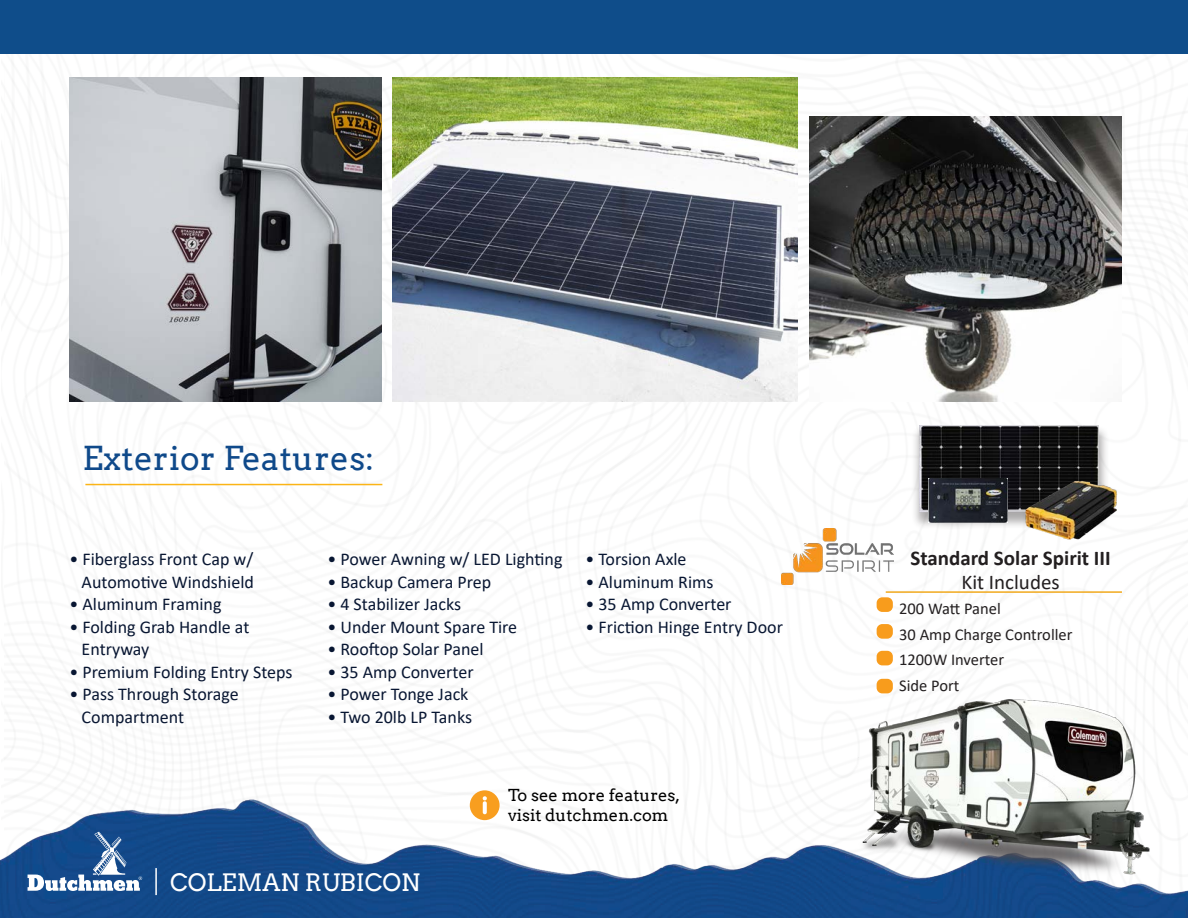
<style>
.page{position:relative;width:1188px;height:918px;background:#fff}
.page>*{position:absolute;margin:0;border:0;box-sizing:border-box;transform-origin:0 0}
.t1{font:33px "Arvo";letter-spacing:.01em;color:#0f498a}
.t2{font:24px "Arvo";color:#fff}
.t3{font:700 21px/24px "Calibri";color:#231f20;text-align:center}
.t4{font:18px/22.5px "Calibri";color:#081632}
.t5{font:16.5px "Calibri";color:#231f20}
.t6{font:16.5px "Arvo";color:#000}
.s1{font-weight:400}
</style>
<div class="page">
<img style="left:4px;top:54px;width:1184px;height:720px">
<img style="left:69px;top:77px;width:313px;height:324px">
<img style="left:810px;top:116px;width:312px;height:285px">
<img style="left:393px;top:77px;width:405px;height:324px">
<img style="left:0;top:774px;width:1188px;height:144px">
<div style="left:0;top:0;width:1188px;height:54px;background:#0f4d8a"></div>
<hr style="left:85px;top:484px;width:297px;height:1px;background:#fbb416">
<img style="left:858px;top:696px;width:295px;height:186px">
<div style="left:470px;top:790px;width:30px;height:30px;background:#f89e1f;border-radius:50%"></div>
<svg style="left:483px;top:796px;width:4px;height:18px"></svg>
<svg style="left:28px;top:831px;width:118px;height:60px"></svg>
<hr style="left:155px;top:868px;width:2px;height:27px;background:#fff">
<hr style="left:886px;top:591px;width:236px;height:2px;background:#f1a91d">
<div style="left:911px;top:425px;width:198px;height:105px;background:#231f20;opacity:.38"></div>
<img style="left:920px;top:426px;width:179px;height:87px">
<img style="left:1022px;top:478px;width:100px;height:64px">
<img style="left:929px;top:478px;width:78px;height:44px">
<div style="left:877px;top:597px;width:16px;height:15px;background:#f89c1c;border-radius:6px"></div>
<div style="left:877px;top:624px;width:16px;height:15px;background:#f89c1c;border-radius:6px"></div>
<div style="left:877px;top:651px;width:16px;height:14px;background:#f89c1c;border-radius:6px"></div>
<div style="left:877px;top:679px;width:16px;height:14px;background:#f89c1c;border-radius:6px"></div>
<img style="left:781px;top:528px;width:113px;height:56px">
<p class="t1" style="left:82px;top:438px;width:293px">Exterior Features:</p>
<p class="t4" style="left:69px;top:547px;width:185px">• Fiberglass Front Cap w/</p>
<p class="t4" style="left:82px;top:570px;width:174px">Automotive Windshield</p>
<p class="t4" style="left:69px;top:592px;width:154px">• Aluminum Framing</p>
<p class="t4" style="left:69px;top:615px;width:182px">• Folding Grab Handle at</p>
<p class="t4" style="left:82px;top:637px;width:69px">Entryway</p>
<p class="t4" style="left:69px;top:660px;width:225px">• Premium Folding Entry Steps</p>
<p class="t4" style="left:82px;top:682px;width:159px;text-indent:-12px">• Pass Through Storage<br>Compartment</p>
<p class="t4" style="left:327px;top:547px;width:237px">• Power Awning w/ LED Lighting</p>
<p class="t4" style="left:327px;top:570px;width:165px">• Backup Camera Prep</p>
<p class="t4" style="left:327px;top:592px;width:135px">• 4 Stabilizer Jacks</p>
<p class="t4" style="left:327px;top:615px;width:191px">• Under Mount Spare Tire</p>
<p class="t4" style="left:327px;top:637px;width:158px">• Rooftop Solar Panel</p>
<p class="t4" style="left:327px;top:660px;width:148px">• 35 Amp Converter</p>
<p class="t4" style="left:327px;top:682px;width:143px">• Power Tonge Jack</p>
<p class="t4" style="left:327px;top:705px;width:146px">• Two 20lb LP Tanks</p>
<p class="t4" style="left:585px;top:547px;width:103px">• Torsion Axle</p>
<p class="t4" style="left:585px;top:570px;width:130px">• Aluminum Rims</p>
<p class="t4" style="left:585px;top:592px;width:148px">• 35 Amp Converter</p>
<p class="t4" style="left:585px;top:615px;width:199px">• Friction Hinge Entry Door</p>
<h2 class="t2" style="left:174px;top:867px;width:252px">COLEMAN RUBICON</h2>
<p class="t2" style="left:170px;top:868px;width:252px">COLEMAN RUBICON</p>
<p class="t6" style="left:508px;top:786px;width:174px">To see more features,</p>
<p class="t6" style="left:508px;top:805px;width:162px">visit dutchmen.com</p>
<p class="t3" style="left:910px;top:546px;width:202px">Standard Solar Spirit III<br><span class="s1">Kit Includes</span></p>
<p class="t5" style="left:899px;top:598px;width:103px">200 Watt Panel</p>
<p class="t5" style="left:899px;top:623px;width:175px">30 Amp Charge Controller</p>
<p class="t5" style="left:899px;top:648px;width:106px">1200W Inverter</p>
<p class="t5" style="left:899px;top:674px;width:62px">Side Port</p>
</div>
